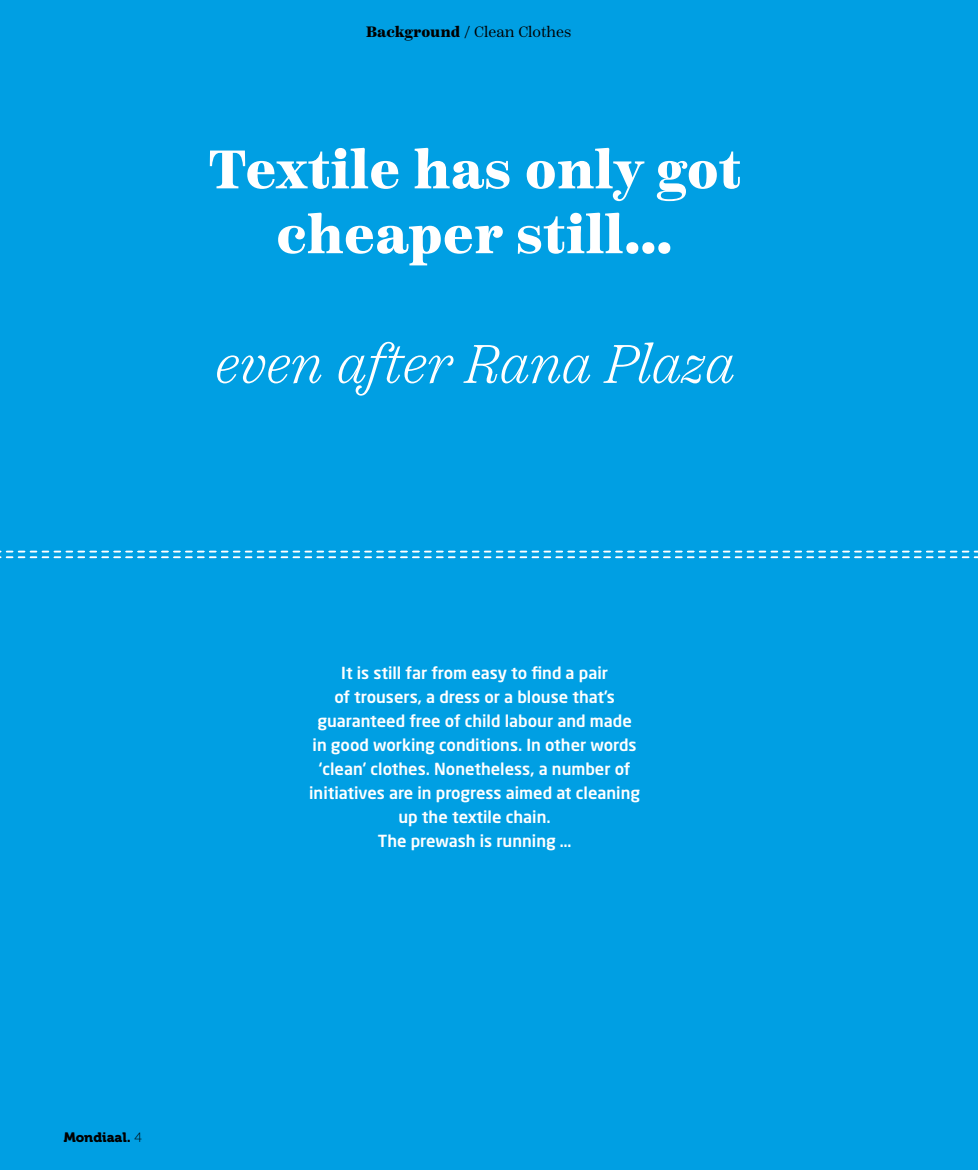
<style>
.page{position:relative;width:978px;height:1170px;background:#fff}
.page>*{position:absolute;margin:0;border:0;box-sizing:border-box;transform-origin:0 0}
.t1{font:900 54px/64.8px "Scotch Text";color:#fff;text-align:center}
.t2{font:italic 300 54px "Scotch Text";color:#fff}
.t3{font:500 16.5px/24px "Neo Sans Std";color:#fff;text-align:center}
.t4{font:15px "Scotch Text";color:#000}
.t5{font:13.5px "Museo 900";color:#000}
.s1{font-weight:900}
.s2{font-family:"Museo 100"}
</style>
<div class="page">
<div style="left:0;top:0;width:978px;height:1169px;background:#009fe3"></div>
<svg style="left:0;top:550px;width:978px;height:8px"></svg>
<p class="t4" style="left:366px;top:23px;width:207px"><span class="s1">Background /</span> Clean Clothes</p>
<h1 class="t1" style="left:208px;top:139px;width:535px">Textile has only got cheaper still…</h1>
<h1 class="t2" style="left:215px;top:333px;width:521px">even after Rana Plaza</h1>
<p class="t3" style="left:309px;top:660px;width:332px">It is still far from easy to find a pair<br>of trousers, a dress or a blouse that’s guaranteed free of child labour and made in good working conditions. In other words ‘clean’ clothes. Nonetheless, a number of initiatives are in progress aimed at cleaning up the textile chain.<br>The prewash is running …</p>
<p class="t5" style="left:64px;top:1129px;width:80px">Mondiaal. <span class="s2">4</span></p>
</div>
